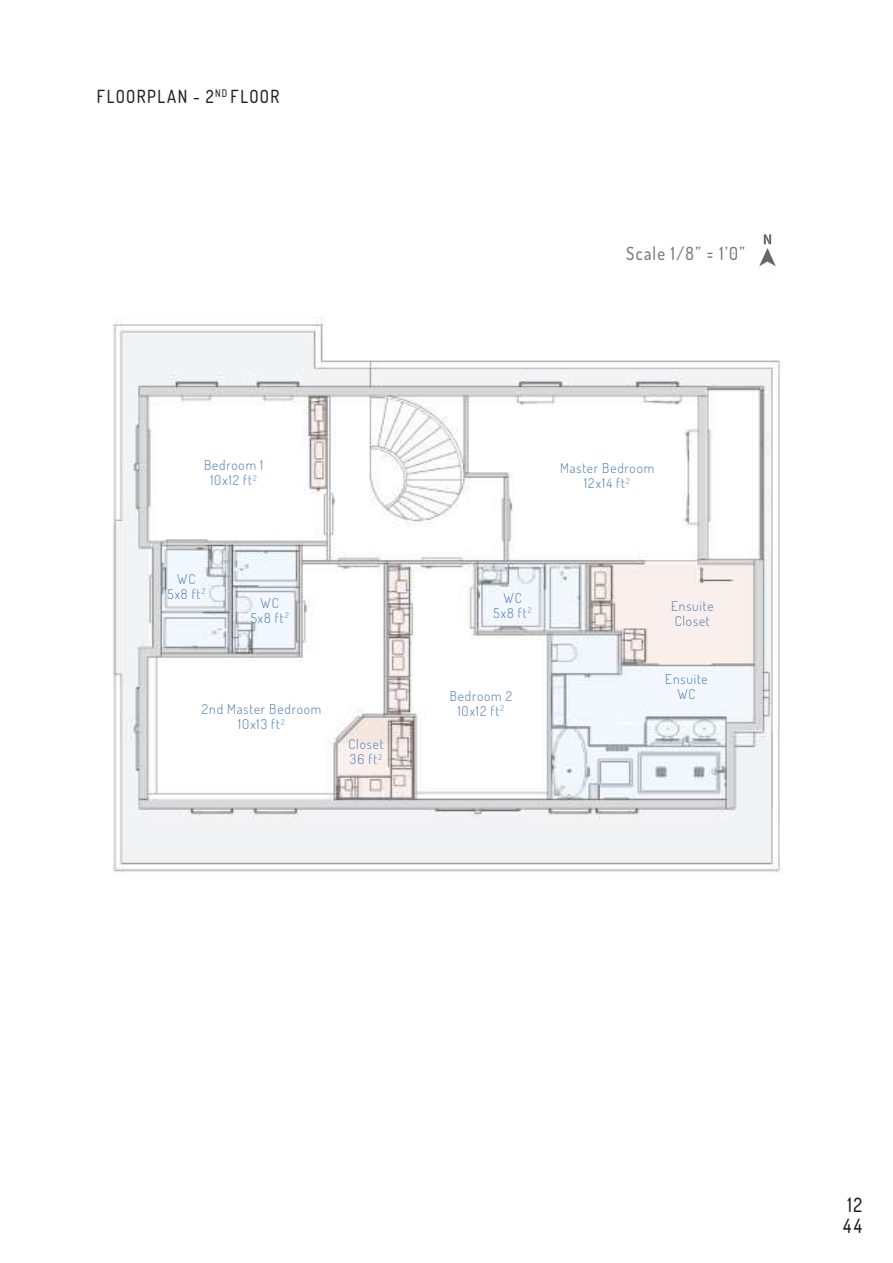
<style>
.page{position:relative;width:893px;height:1263px;background:#fff}
.page>*{position:absolute;margin:0;border:0;box-sizing:border-box;transform-origin:0 0}
.t1{font:500 19.8px/21px "Dosis";color:#231f20;scale:.91 1}
.t2{font:500 18.15px "Dosis";letter-spacing:.085em;color:#231f20;scale:.91 1}
.t3{font:300 13.5px/15px "Dosis";letter-spacing:.065em;color:#4f7cad;text-align:center}
.t4{font:300 7.8px "Dosis";color:#4f7cad}
</style>
<div class="page">
<img style="left:113px;top:319px;width:669px;height:554px">
<img style="left:759px;top:234px;width:17px;height:33px">
<h2 class="t2" style="left:97px;top:84px;width:202px">FLOORPLAN - 2<sup>ND</sup> FLOOR</h2>
<h2 class="t2" style="left:626px;top:242px;width:132px">Scale 1/8” = 1’0”</h2>
<p class="t3" style="left:204px;top:457px;width:61px">Bedroom 1<br>10x12 ft<sup>2</sup></p>
<p class="t3" style="left:560px;top:460px;width:96px">Master Bedroom<br>12x14 ft<sup>2</sup></p>
<p class="t3" style="left:167px;top:571px;width:39px">WC<br>5x8 ft<sup>2</sup></p>
<p class="t3" style="left:251px;top:595px;width:39px">WC<br>5x8 ft<sup>2</sup></p>
<p class="t3" style="left:494px;top:590px;width:39px">WC<br>5x8 ft<sup>2</sup></p>
<p class="t3" style="left:450px;top:688px;width:64px">Bedroom 2<br>10x12 ft</p>
<p class="t3" style="left:202px;top:701px;width:121px">2nd Master Bedroom</p>
<p class="t4" style="left:500px;top:703px;width:5px">2</p>
<p class="t3" style="left:238px;top:716px;width:48px">10x13 ft<sup>2</sup></p>
<p class="t3" style="left:348px;top:736px;width:37px;text-align:left">Closet<br>36 ft<sup>2</sup></p>
<p class="t3" style="left:671px;top:598px;width:44px;text-align:left">Ensuite<br>Closet</p>
<p class="t3" style="left:665px;top:671px;width:44px">Ensuite<br>WC</p>
<h1 class="t1" style="left:843px;top:1193px;width:22px">12<br>44</h1>
</div>
